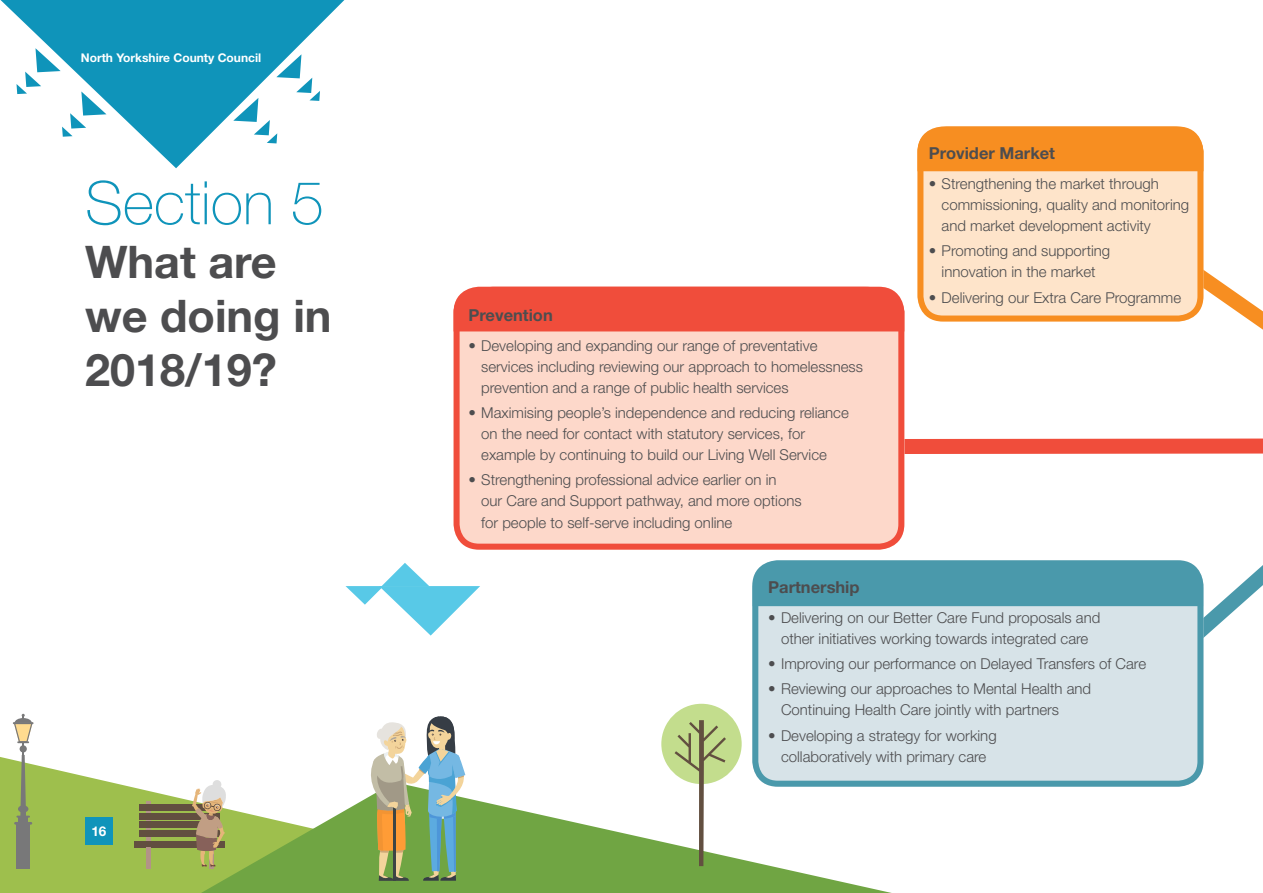
<style>
.page{position:relative;width:1263px;height:893px;background:#fff}
.page>*{position:absolute;margin:0;border:0;box-sizing:border-box;transform-origin:0 0}
.t1{font:100 60px "Helvetica Neue LT Std";color:#0f94ba}
.t2{font:700 45px/54px "Helvetica Neue LT Std";color:#4d4d4f}
.t3{font:700 16.5px "Helvetica Neue LT Std";color:#4d4d4f}
.t4{font:300 15px/21px "Helvetica Neue LT Std";color:#4d4d4f}
.t5{font:700 13.5px "Helvetica Neue LT Std";color:#fff}
.t6{font:700 12px "Helvetica Neue LT Std";color:#fff}
</style>
<div class="page">
<svg style="left:904px;top:431px;width:359px;height:30px"></svg>
<svg style="left:345px;top:563px;width:135px;height:73px"></svg>
<svg style="left:1202px;top:247px;width:61px;height:83px"></svg>
<div style="left:917px;top:127px;width:286px;height:195px;background:#fee4ca;border-radius:26px"></div>
<div style="left:917px;top:127px;width:286px;height:195px;border:6px solid #f78e21;border-radius:23px"></div>
<div style="left:917px;top:127px;width:286px;height:44px;background:#f78e21"></div>
<div style="left:752px;top:560px;width:451px;height:227px;background:#d7e3e8;border-radius:26px"></div>
<div style="left:752px;top:560px;width:451px;height:227px;border:6px solid #4a99ab;border-radius:23px"></div>
<svg style="left:1px;top:0;width:343px;height:168px;fill:#0f94ba"></svg>
<svg style="left:17px;top:48px;width:89px;height:89px"></svg>
<svg style="left:233px;top:54px;width:87px;height:89px"></svg>
<svg style="left:0;top:757px;width:466px;height:136px;fill:#9ebf4d"></svg>
<svg style="left:201px;top:782px;width:691px;height:111px"></svg>
<svg style="left:366px;top:716px;width:99px;height:165px"></svg>
<div style="left:661px;top:704px;width:81px;height:80px;background:#c3dd8d;border-radius:50%"></div>
<svg style="left:675px;top:720px;width:51px;height:146px"></svg>
<hr style="left:23px;top:741px;width:1px;height:83px;background:#787879">
<div style="left:20px;top:745px;width:7px;height:7px;background:#787879;border-radius:50%"></div>
<hr style="left:13px;top:722px;width:21px;height:2px;background:#787879">
<svg style="left:14px;top:714px;width:19px;height:29px"></svg>
<hr style="left:14px;top:822px;width:18px;height:3px;background:#787879">
<svg style="left:16px;top:755px;width:14px;height:67px"></svg>
<div style="left:17px;top:824px;width:13px;height:45px;background:#787879"></div>
<div style="left:18px;top:816px;width:10px;height:10px;background:#787879"></div>
<svg style="left:146px;top:801px;width:5px;height:40px"></svg>
<div style="left:135px;top:841px;width:90px;height:6px;background:#624f40"></div>
<div style="left:140px;top:822px;width:80px;height:6px;background:#624f40"></div>
<div style="left:140px;top:831px;width:80px;height:6px;background:#624f40"></div>
<div style="left:140px;top:813px;width:80px;height:6px;background:#624f40"></div>
<div style="left:140px;top:804px;width:80px;height:6px;background:#624f40"></div>
<div style="left:146px;top:847px;width:5px;height:22px;background:#b29387"></div>
<div style="left:209px;top:847px;width:5px;height:22px;background:#b29387"></div>
<svg style="left:192px;top:780px;width:35px;height:87px"></svg>
<div style="left:454px;top:287px;width:450px;height:263px;background:#fdd8ca;border-radius:26px"></div>
<div style="left:454px;top:287px;width:450px;height:263px;border:6px solid #f04d3b;border-radius:23px"></div>
<div style="left:454px;top:287px;width:450px;height:44px;background:#f04d3b"></div>
<svg style="left:753px;top:490px;width:510px;height:187px"></svg>
<div style="left:85px;top:817px;width:28px;height:28px;background:#0f94ba"></div>
<p class="t6" style="left:81px;top:50px;width:182px">North Yorkshire County Council</p>
<h1 class="t1" style="left:85px;top:169px;width:241px">Section 5</h1>
<h2 class="t2" style="left:85px;top:234px;width:248px">What are we doing in<br>2018/19?</h2>
<p class="t5" style="left:91px;top:822px;width:17px">16</p>
<p class="t3" style="left:468px;top:305px;width:86px">Prevention</p>
<p class="t4" style="left:481px;top:335px;width:383px;text-indent:-13px">• Developing and expanding our range of preventative services including reviewing our approach to homelessness prevention and a range of public health services</p>
<p class="t4" style="left:481px;top:402px;width:369px;text-indent:-13px">• Maximising people’s independence and reducing reliance on the need for contact with statutory services, for example by continuing to build our Living Well Service</p>
<p class="t4" style="left:481px;top:469px;width:322px;text-indent:-13px">• Strengthening professional advice earlier on in<br>our Care and Support pathway, and more options for people to self-serve including online</p>
<p class="t3" style="left:929px;top:143px;width:128px">Provider Market</p>
<p class="t4" style="left:942px;top:173px;width:249px;text-indent:-13px">• Strengthening the market through commissioning, quality and monitoring and market development activity</p>
<p class="t4" style="left:929px;top:240px;width:183px;text-align:center">• Promoting and supporting innovation in the market</p>
<p class="t4" style="left:929px;top:287px;width:254px">• Delivering our Extra Care Programme</p>
<p class="t3" style="left:768px;top:577px;width:93px">Partnership</p>
<p class="t4" style="left:768px;top:607px;width:334px;text-align:center">• Delivering on our Better Care Fund proposals and other initiatives working towards integrated care</p>
<p class="t4" style="left:768px;top:653px;width:379px">• Improving our performance on Delayed Transfers of Care</p>
<p class="t4" style="left:781px;top:678px;width:312px;text-indent:-13px">• Reviewing our approaches to Mental Health and<br>Continuing Health Care jointly with partners</p>
<p class="t4" style="left:768px;top:724px;width:230px;line-height:21.8px;text-align:center">• Developing a strategy for working collaboratively with primary care</p>
</div>
